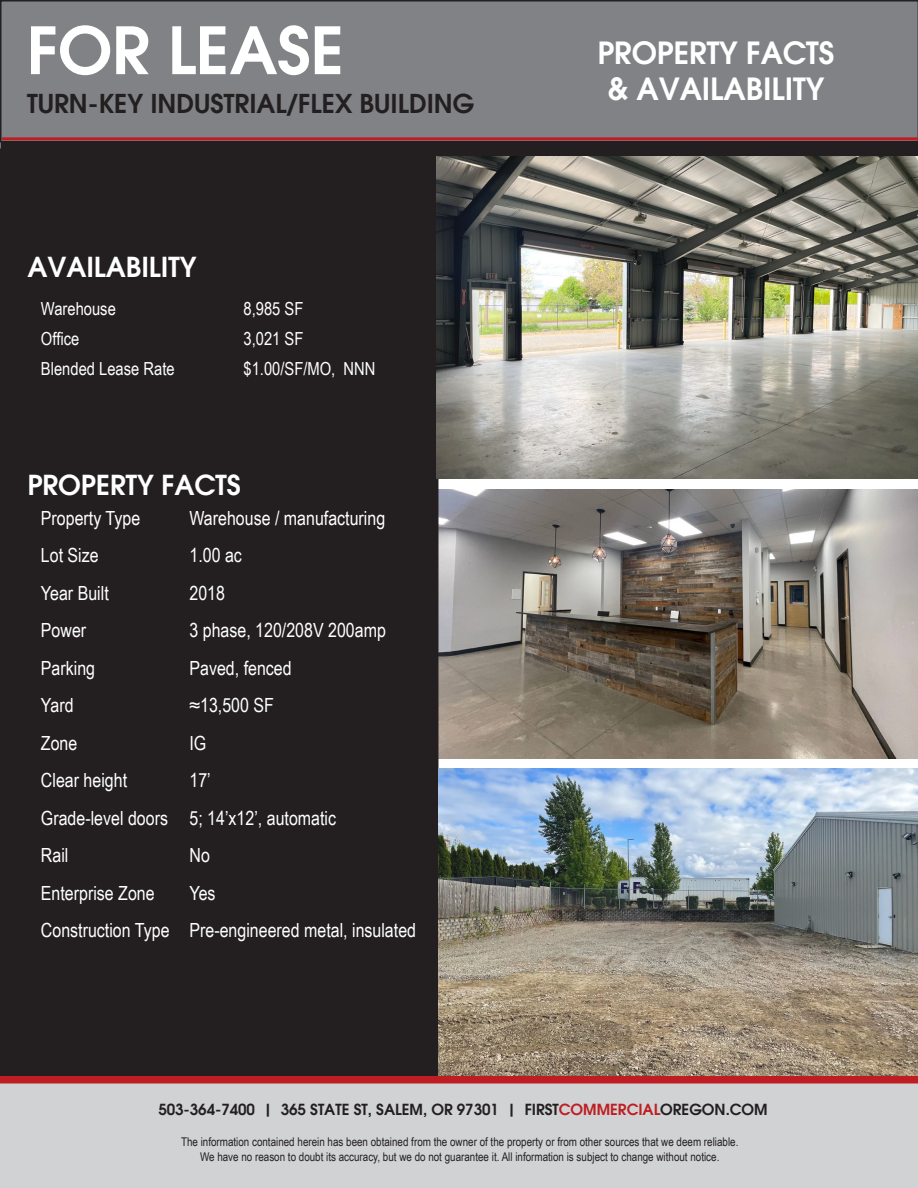
<style>
.page{position:relative;width:918px;height:1188px;background:#fff}
.page>*{position:absolute;margin:0;border:0;box-sizing:border-box;transform-origin:0 0}
.t1{font:600 64.5px "Avant Garde";color:#fff}
.t2{font:600 30px/36px "Avant Garde";color:#fff;text-align:center}
.t3{font:600 27px "Avant Garde";color:#fff}
.t4{font:600 25.5px "Avant Garde";color:#231f20}
.t5{font:19.5px "Arial Narrow";color:#fff}
.t6{font:18px "Arial Narrow";color:#fff}
.t7{font:600 15px "Avant Garde";color:#231f20}
.t8{font:12px "Arial Narrow";color:#231f20}
.s1{color:#be1e23}
</style>
<div class="page">
<img style="left:438px;top:489px;width:480px;height:270px">
<div style="left:0;top:156px;width:438px;height:920px;background:#231f20"></div>
<div style="left:1px;top:1084px;width:917px;height:104px;background:#d1d2d4"></div>
<div style="left:0;top:0;width:918px;height:141px;background:#808285"></div>
<div style="left:0;top:141px;width:918px;height:15px;background:#231f20"></div>
<hr style="left:2px;top:137px;width:916px;height:3px;background:#be1e23">
<img style="left:437px;top:156px;width:481px;height:323px">
<img style="left:439px;top:769px;width:479px;height:307px">
<div style="left:0;top:1076px;width:918px;height:8px;background:#be1e23"></div>
<p class="t1" style="left:27px;top:8px;width:319px">FOR LEASE</p>
<p class="t4" style="left:27px;top:87px;width:449px">TURN-KEY INDUSTRIAL/FLEX BUILDING</p>
<p class="t3" style="left:27px;top:250px;width:171px">AVAILABILITY</p>
<p class="t6" style="left:41px;top:295px;width:76px">Warehouse</p>
<p class="t6" style="left:243px;top:295px;width:61px">8,985 SF</p>
<p class="t6" style="left:41px;top:325px;width:40px">Office</p>
<p class="t6" style="left:243px;top:325px;width:61px">3,021 SF</p>
<p class="t6" style="left:41px;top:355px;width:135px">Blended Lease Rate</p>
<p class="t6" style="left:243px;top:355px;width:134px">$1.00/SF/MO, NNN</p>
<p class="t3" style="left:27px;top:467px;width:215px">PROPERTY FACTS</p>
<p class="t5" style="left:41px;top:504px;width:101px">Property Type</p>
<p class="t5" style="left:189px;top:504px;width:197px">Warehouse / manufacturing</p>
<p class="t5" style="left:41px;top:541px;width:59px">Lot Size</p>
<p class="t5" style="left:189px;top:541px;width:54px">1.00 ac</p>
<p class="t5" style="left:41px;top:579px;width:69px">Year Built</p>
<p class="t5" style="left:189px;top:579px;width:37px">2018</p>
<p class="t5" style="left:41px;top:616px;width:47px">Power</p>
<p class="t5" style="left:189px;top:616px;width:198px">3 phase, 120/208V 200amp</p>
<p class="t5" style="left:41px;top:654px;width:56px">Parking</p>
<p class="t5" style="left:189px;top:654px;width:104px">Paved, fenced</p>
<p class="t5" style="left:41px;top:691px;width:34px">Yard</p>
<p class="t5" style="left:189px;top:691px;width:86px">≈13,500 SF</p>
<p class="t5" style="left:41px;top:729px;width:38px">Zone</p>
<p class="t5" style="left:189px;top:729px;width:18px">IG</p>
<p class="t5" style="left:41px;top:766px;width:88px">Clear height</p>
<p class="t5" style="left:189px;top:766px;width:23px">17’</p>
<p class="t5" style="left:41px;top:804px;width:297px">Grade-level doors 5; 14’x12’, automatic</p>
<p class="t5" style="left:41px;top:841px;width:29px">Rail</p>
<p class="t5" style="left:189px;top:841px;width:22px">No</p>
<p class="t5" style="left:41px;top:879px;width:115px">Enterprise Zone</p>
<p class="t5" style="left:189px;top:879px;width:28px">Yes</p>
<p class="t5" style="left:41px;top:916px;width:377px">Construction Type Pre-engineered metal, insulated</p>
<p class="t2" style="left:598px;top:34px;width:239px">PROPERTY FACTS &amp; AVAILABILITY</p>
<p class="t7" style="left:158px;top:1100px;width:611px">503-364-7400 | 365 STATE ST, SALEM, OR 97301 | FIRST<span class="s1">COMMERCIAL</span>OREGON.COM</p>
<p class="t8" style="left:181px;top:1133px;width:559px">The information contained herein has been obtained from the owner of the property or from other sources that we deem reliable.</p>
<p class="t8" style="left:200px;top:1148px;width:521px">We have no reason to doubt its accuracy, but we do not guarantee it. All information is subject to change without notice.</p>
</div>
